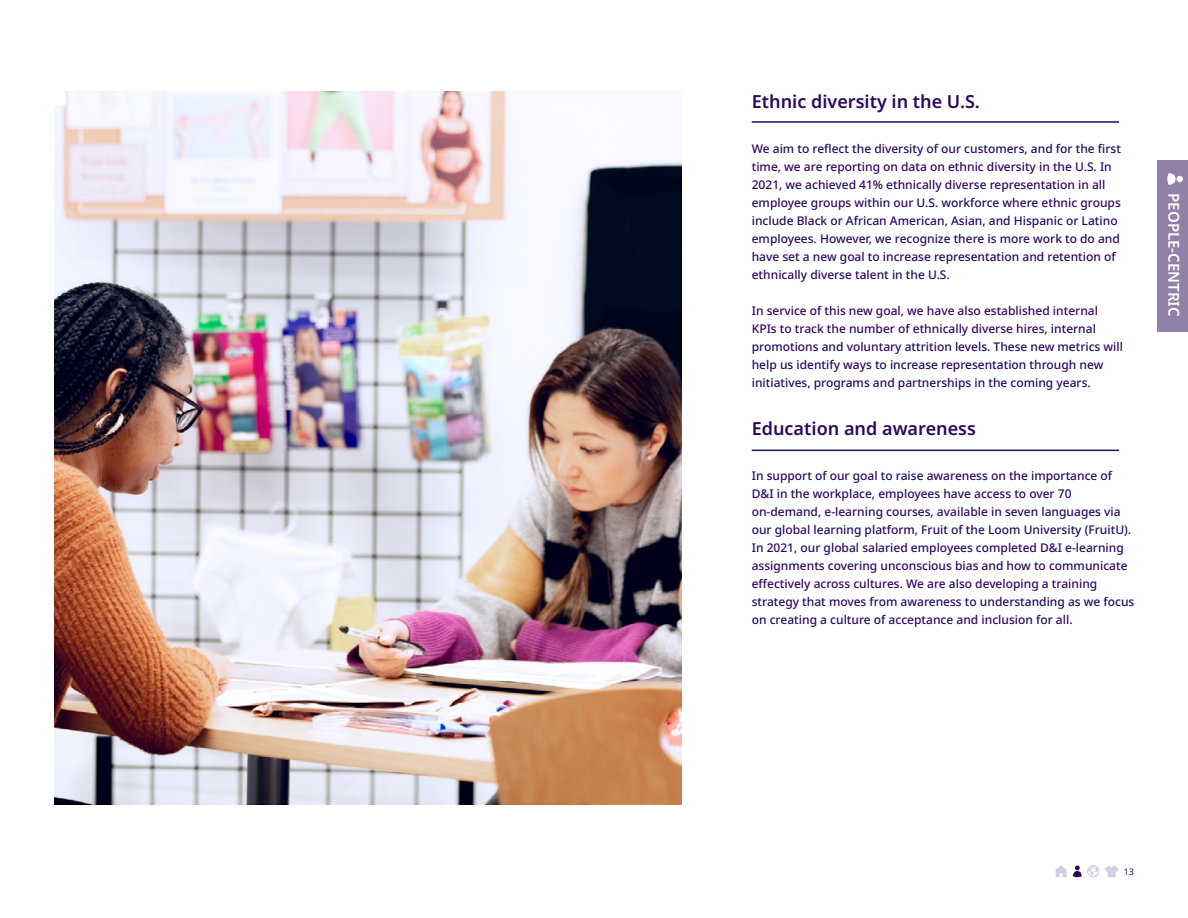
<style>
.page{position:relative;width:1188px;height:918px;background:#fff}
.page>*{position:absolute;margin:0;border:0;box-sizing:border-box;transform-origin:0 0}
.t1{font:600 18px "Noto Sans";color:#2a0861}
.t2{font:600 15px "Noto Sans";color:#fff}
.t3{font:500 12px/18px "Noto Sans";color:#2a0861}
.t4{font:9px "Noto Sans";color:#2a0861}
</style>
<div class="page">
<svg style="left:1073px;top:866px;width:9px;height:11px"></svg>
<svg style="left:1105px;top:865px;width:14px;height:12px"></svg>
<div style="left:1087px;top:865px;width:12px;height:12px;border:1px solid #2a0861;border-radius:50%"></div>
<svg style="left:1088px;top:865px;width:11px;height:12px"></svg>
<svg style="left:1056px;top:865px;width:11px;height:12px"></svg>
<img style="left:54px;top:91px;width:628px;height:714px">
<hr style="left:752px;top:121px;width:367px;height:2px;background:#2a0861">
<hr style="left:752px;top:450px;width:367px;height:1px;background:#2a0861">
<div style="left:1158px;top:161px;width:30px;height:171px;background:#9180a7"></div>
<svg style="left:1167px;top:173px;width:16px;height:12px"></svg>
<h1 class="t1" style="left:752px;top:91px;width:230px">Ethnic diversity in the U.S.</h1>
<p class="t3" style="left:752px;top:140px;width:371px">We aim to reflect the diversity of our customers, and for the first time, we are reporting on data on ethnic diversity in the U.S. In 2021, we achieved 41% ethnically diverse representation in all employee groups within our U.S. workforce where ethnic groups include Black or African American, Asian, and Hispanic or Latino employees. However, we recognize there is more work to do and have set a new goal to increase representation and retention of ethnically diverse talent in the U.S.</p>
<p class="t3" style="left:752px;top:302px;width:373px">In service of this new goal, we have also established internal KPIs to track the number of ethnically diverse hires, internal promotions and voluntary attrition levels. These new metrics will help us identify ways to increase representation through new initiatives, programs and partnerships in the coming years.</p>
<h1 class="t1" style="left:752px;top:418px;width:226px">Education and awareness</h1>
<p class="t3" style="left:752px;top:467px;width:384px">In support of our goal to raise awareness on the importance of D&amp;I in the workplace, employees have access to over 70 on-demand, e-learning courses, available in seven languages via our global learning platform, Fruit of the Loom University (FruitU).<br>In 2021, our global salaried employees completed D&amp;I e-learning assignments covering unconscious bias and how to communicate effectively across cultures. We are also developing a training strategy that moves from awareness to understanding as we focus on creating a culture of acceptance and inclusion for all.</p>
<p class="t2" style="left:1183px;top:193px;width:125px;rotate:90deg">PEOPLE-CENTRIC</p>
<p class="t4" style="left:1124px;top:867px;width:12px">13</p>
</div>
